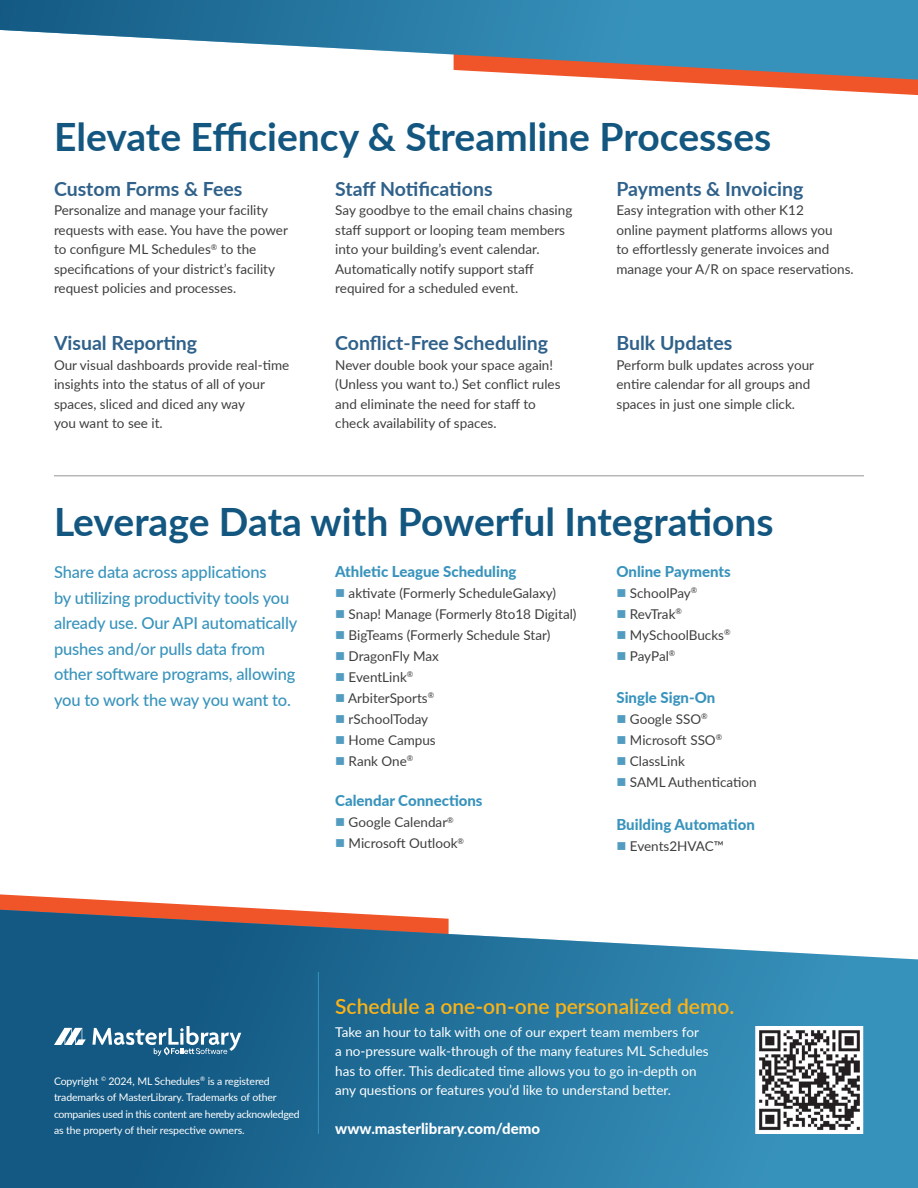
<style>
.page{position:relative;width:918px;height:1188px;background:#fff}
.page>*{position:absolute;margin:0;border:0;box-sizing:border-box;transform-origin:0 0}
.t1{font:700 39px "Lato";color:#135781}
.t2{font:600 21px "Lato";color:#fbb316}
.t3{font:700 19.5px "Lato";color:#2f618a}
.t4{font:500 16.5px/25.5px "Lato";letter-spacing:-.01em;color:#3994bc}
.t5{font:800 15px "Lato";color:#3893bc}
.t6{font:800 15px "Lato";color:#fff}
.t7{font:13.5px/19.5px "Lato";color:#3e3e3f}
.t8{font:13.5px/19.5px "Lato";color:#fff}
.t9{font:13.5px "Lato";letter-spacing:-.02em;color:#3e3e3f}
.t10{font:10.5px/16.5px "Lato";letter-spacing:-.01em;color:#fff}
.s1{color:#519cc0}
</style>
<div class="page">
<svg style="left:0;top:894px;width:268px;height:15px"></svg>
<svg style="left:0;top:909px;width:918px;height:279px;background:#387ba0"></svg>
<hr style="left:318px;top:972px;width:1px;height:162px;background:#3893bc">
<svg style="left:640px;top:80px;width:278px;height:15px"></svg>
<svg style="left:0;top:0;width:918px;height:80px"></svg>
<hr style="left:54px;top:475px;width:810px;height:1px;background:#939598">
<img style="left:758px;top:1029px;width:102px;height:102px">
<svg style="left:92px;top:1026px;width:149px;height:30px"></svg>
<svg style="left:54px;top:1028px;width:32px;height:17px"></svg>
<p class="t1" style="left:54px;top:108px;width:719px">Elevate Efficiency &amp; Streamline Processes</p>
<p class="t3" style="left:54px;top:174px;width:190px">Custom Forms &amp; Fees</p>
<p class="t7" style="left:54px;top:200px;width:235px">Personalize and manage your facility requests with ease. You have the power to configure ML Schedules<sup>®</sup> to the specifications of your district’s facility request policies and processes.</p>
<p class="t3" style="left:54px;top:329px;width:145px">Visual Reporting</p>
<p class="t7" style="left:54px;top:355px;width:237px">Our visual dashboards provide real-time insights into the status of all of your spaces, sliced and diced any way<br>you want to see it.</p>
<p class="t3" style="left:335px;top:174px;width:159px">Staff Notifications</p>
<p class="t7" style="left:335px;top:200px;width:239px">Say goodbye to the email chains chasing staff support or looping team members into your building’s event calendar.<br>Automatically notify support staff required for a scheduled event.</p>
<p class="t3" style="left:335px;top:329px;width:214px">Conflict-Free Scheduling</p>
<p class="t7" style="left:335px;top:355px;width:227px">Never double book your space again! (Unless you want to.) Set conflict rules and eliminate the need for staff to check availability of spaces.</p>
<p class="t3" style="left:616px;top:174px;width:188px">Payments &amp; Invoicing</p>
<p class="t7" style="left:616px;top:200px;width:239px">Easy integration with other K12<br>online payment platforms allows you<br>to effortlessly generate invoices and manage your A/R on space reservations.</p>
<p class="t3" style="left:616px;top:329px;width:117px">Bulk Updates</p>
<p class="t7" style="left:616px;top:355px;width:199px">Perform bulk updates across your entire calendar for all groups and spaces in just one simple click.</p>
<p class="t1" style="left:54px;top:493px;width:721px">Leverage Data with Powerful Integrations</p>
<p class="t4" style="left:54px;top:559px;width:214px">Share data across applications</p>
<p class="t4" style="left:54px;top:584px;width:245px">by utilizing productivity tools you already use. Our API automatically pushes and/or pulls data from other software programs, allowing you to work the way you want to.</p>
<p class="t5" style="left:335px;top:560px;width:183px">Athletic League Scheduling</p>
<p class="t7" style="left:335px;top:583px;width:222px"><span class="s1">■</span> aktivate (Formerly ScheduleGalaxy)</p>
<p class="t7" style="left:335px;top:604px;width:243px"><span class="s1">■</span> Snap! Manage (Formerly 8to18 Digital)</p>
<p class="t7" style="left:335px;top:625px;width:217px"><span class="s1">■</span> BigTeams (Formerly Schedule Star)</p>
<p class="t7" style="left:335px;top:646px;width:105px"><span class="s1">■</span> DragonFly Max</p>
<p class="t7" style="left:335px;top:667px;width:76px"><span class="s1">■</span> EventLink<sup>®️</sup></p>
<p class="t7" style="left:335px;top:688px;width:97px"><span class="s1">■</span> ArbiterSports<sup>®️</sup></p>
<p class="t7" style="left:335px;top:709px;width:94px"><span class="s1">■</span> rSchoolToday</p>
<p class="t7" style="left:335px;top:730px;width:102px"><span class="s1">■</span> Home Campus</p>
<p class="t7" style="left:335px;top:751px;width:76px"><span class="s1">■</span> Rank One<sup>®️</sup></p>
<p class="t5" style="left:335px;top:790px;width:149px">Calendar Connections</p>
<p class="t7" style="left:335px;top:812px;width:120px"><span class="s1">■</span> Google Calendar<sup>®</sup></p>
<p class="t7" style="left:335px;top:833px;width:127px"><span class="s1">■</span> Microsoft Outlook<sup>®️</sup></p>
<p class="t5" style="left:616px;top:560px;width:116px">Online Payments</p>
<p class="t7" style="left:616px;top:583px;width:82px"><span class="s1">■</span> SchoolPay<sup>®</sup></p>
<p class="t9" style="left:616px;top:604px;width:67px"><span class="s1">■</span> RevTrak<sup>®</sup></p>
<p class="t7" style="left:616px;top:625px;width:116px"><span class="s1">■</span> MySchoolBucks<sup>®</sup></p>
<p class="t7" style="left:616px;top:646px;width:60px"><span class="s1">■</span> PayPal<sup>®</sup></p>
<p class="t5" style="left:616px;top:686px;width:100px">Single Sign-On</p>
<p class="t7" style="left:616px;top:709px;width:93px"><span class="s1">■</span> Google SSO<sup>®</sup></p>
<p class="t7" style="left:616px;top:730px;width:107px"><span class="s1">■</span> Microsoft SSO<sup>®</sup></p>
<p class="t7" style="left:616px;top:751px;width:70px"><span class="s1">■</span> ClassLink</p>
<p class="t7" style="left:616px;top:772px;width:142px"><span class="s1">■</span> SAML Authentication</p>
<p class="t5" style="left:616px;top:814px;width:140px">Building Automation</p>
<p class="t7" style="left:616px;top:836px;width:109px"><span class="s1">■</span> Events2HVAC™</p>
<p class="t10" style="left:54px;top:1072px;width:247px">Copyright <sup>©</sup> 2024, ML Schedules<sup>®</sup> is a registered trademarks of MasterLibrary. Trademarks of other companies used in this content are hereby acknowledged as the property of their respective owners.</p>
<p class="t2" style="left:335px;top:991px;width:401px">Schedule a one-on-one personalized demo.</p>
<p class="t8" style="left:335px;top:1021px;width:375px">Take an hour to talk with one of our expert team members for a no-pressure walk-through of the many features ML Schedules has to offer. This dedicated time allows you to go in-depth on any questions or features you’d like to understand better.</p>
<p class="t6" style="left:335px;top:1117px;width:206px">www.masterlibrary.com/demo</p>
</div>
